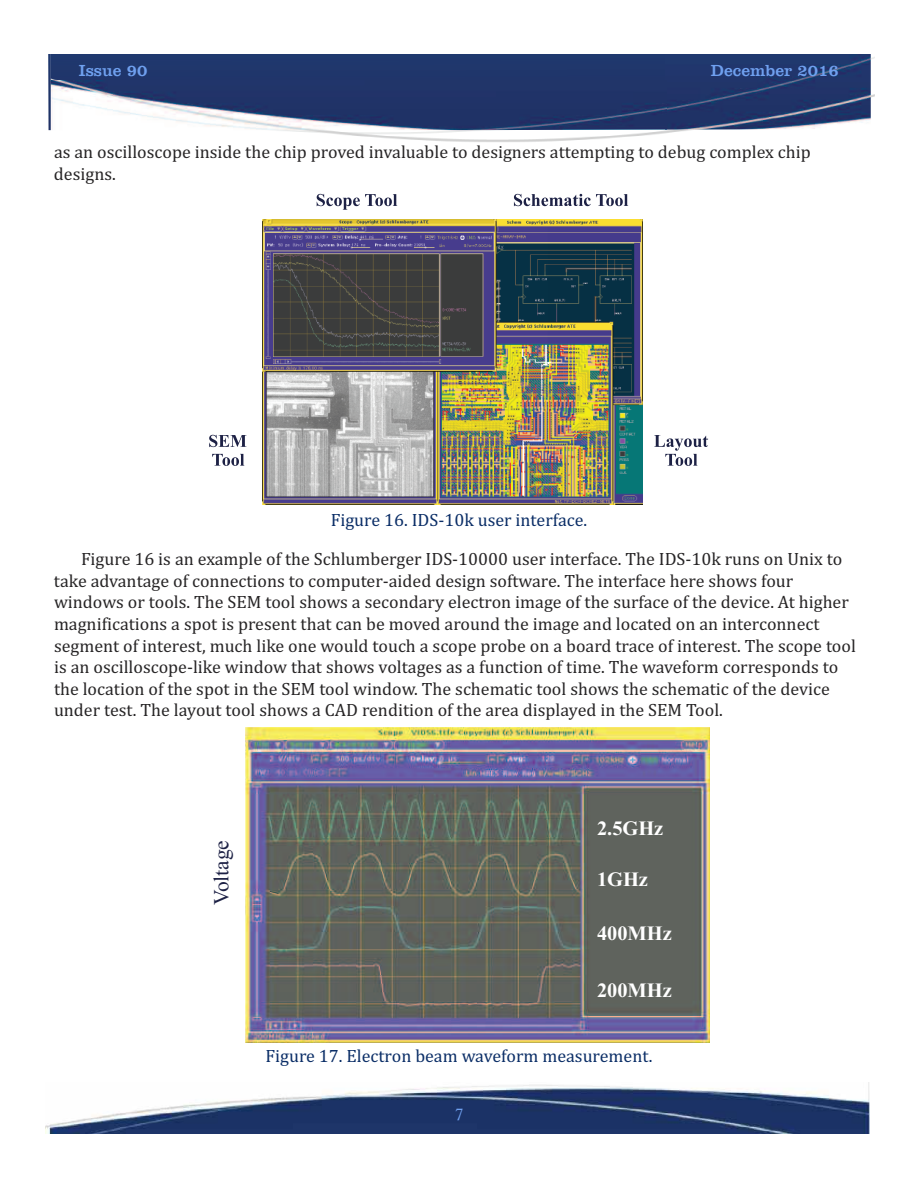
<style>
.page{position:relative;width:918px;height:1188px;background:#fff}
.page>*{position:absolute;margin:0;border:0;box-sizing:border-box;transform-origin:0 0}
.t1{font:21.45px "Times New Roman";color:#1d2145}
.t2{font:700 20.4px "Times New Roman";color:#fff}
.t3{font:18px/21.6px "Cambria";color:#272526}
.t4{font:18px "Cambria";color:#0b2e67}
.t5{font:16.5px "Clarendon BT";color:#6fa0ef}
.t6{font:16.5px "Calisto";color:#6fa0ef}
</style>
<div class="page">
<img style="left:48px;top:54px;width:3px;height:76px">
<img style="left:51px;top:54px;width:820px;height:76px">
<img style="left:45px;top:1083px;width:825px;height:51px">
<svg style="left:317px;top:194px;width:80px;height:16px"></svg>
<svg style="left:209px;top:435px;width:38px;height:12px"></svg>
<svg style="left:212px;top:454px;width:32px;height:12px"></svg>
<svg style="left:654px;top:435px;width:54px;height:31px"></svg>
<svg style="left:514px;top:194px;width:114px;height:12px"></svg>
<img style="left:262px;top:219px;width:380px;height:285px">
<img style="left:246px;top:727px;width:464px;height:315px">
<p class="t5" style="left:79px;top:60px;width:70px">Issue 90</p>
<p class="t5" style="left:711px;top:60px;width:130px">December 2016</p>
<p class="t3" style="left:54px;top:141px;width:758px">as an oscilloscope inside the chip proved invaluable to designers attempting to debug complex chip designs.</p>
<p class="t4" style="left:331px;top:509px;width:258px">Figure 16. IDS-10k user interface.</p>
<p class="t3" style="left:54px;top:548px;width:803px;text-indent:27px">Figure 16 is an example of the Schlumberger IDS-10000 user interface. The IDS-10k runs on Unix to take advantage of connections to computer-aided design software. The interface here shows four windows or tools. The SEM tool shows a secondary electron image of the surface of the device. At higher magnifications a spot is present that can be moved around the image and located on an interconnect segment of interest, much like one would touch a scope probe on a board trace of interest. The scope tool is an oscilloscope-like window that shows voltages as a function of time. The waveform corresponds to the location of the spot in the SEM tool window. The schematic tool shows the schematic of the device under test. The layout tool shows a CAD rendition of the area displayed in the SEM Tool.</p>
<p class="t1" style="left:209px;top:905px;width:67px;rotate:-90deg">Voltage</p>
<p class="t2" style="left:597px;top:817px;width:68px">2.5GHz</p>
<p class="t2" style="left:597px;top:867px;width:52px">1GHz</p>
<p class="t2" style="left:597px;top:921px;width:76px">400MHz</p>
<p class="t2" style="left:597px;top:979px;width:76px">200MHz</p>
<p class="t4" style="left:266px;top:1045px;width:388px">Figure 17. Electron beam waveform measurement.</p>
<p class="t6" style="left:455px;top:1105px;width:10px">7</p>
</div>
